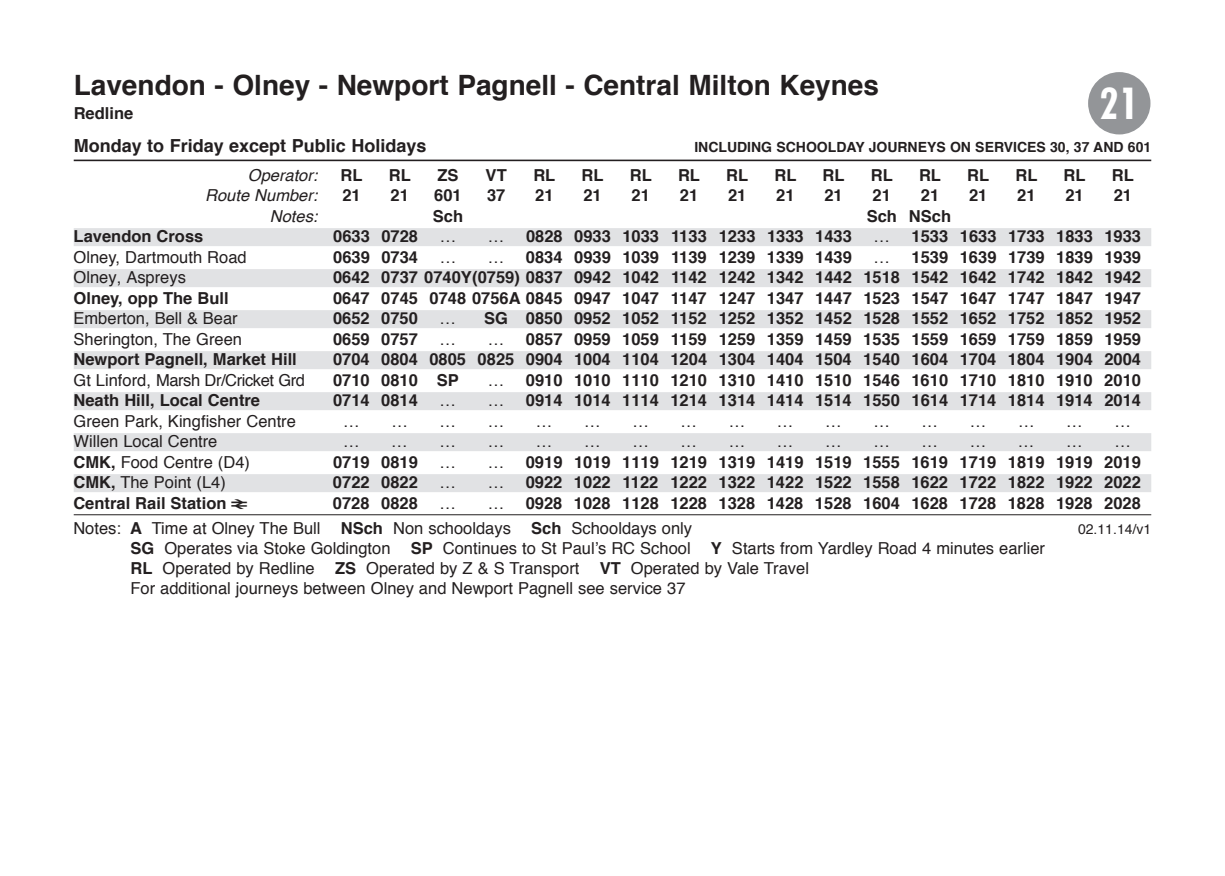
<style>
.page{position:relative;width:1225px;height:876px;background:#fff}
.page>*{position:absolute;margin:0;border:0;box-sizing:border-box;transform-origin:0 0}
.t1{font:700 condensed 44px "Futura BT";color:#fff}
.t2{font:700 28px "Helvetica";color:#231f20}
.t3{font:700 18px "Helvetica";color:#231f20}
.t4{font:700 16.4px/25.6px "Helvetica";color:#231f20}
.t5{font:16.4px/20px "Helvetica";color:#231f20}
.t6{font:16.4px "Helvetica";letter-spacing:-.025em;color:#231f20}
.t7{font:italic 16.4px "Helvetica";color:#231f20}
.t8{font:700 14px "Helvetica";color:#231f20}
.t9{font:14px "Helvetica";color:#231f20}
.s1{font-weight:700}
.s2{font-family:"Herts Timetable";font-weight:400}
.s3{font-weight:400}
</style>
<div class="page">
<hr style="left:74px;top:160px;width:1077px;height:1px;background:#231f20">
<div style="left:74px;top:228px;width:1077px;height:18px;background:#e1e2e4"></div>
<div style="left:74px;top:269px;width:1077px;height:18px;background:#e1e2e4"></div>
<div style="left:74px;top:310px;width:1077px;height:18px;background:#e1e2e4"></div>
<div style="left:74px;top:351px;width:1077px;height:18px;background:#e1e2e4"></div>
<div style="left:74px;top:392px;width:1077px;height:18px;background:#e1e2e4"></div>
<div style="left:74px;top:433px;width:1077px;height:18px;background:#e1e2e4"></div>
<div style="left:74px;top:474px;width:1077px;height:18px;background:#e1e2e4"></div>
<hr style="left:74px;top:514px;width:1077px;height:1px;background:#231f20">
<div style="left:1088px;top:72px;width:62px;height:62px;background:#939598;border-radius:50%"></div>
<h2 class="t2" style="left:74px;top:62px;width:807px">Lavendon - Olney - Newport Pagnell - Central Milton Keynes</h2>
<p class="t4" style="left:74px;top:100px;width:61px">Redline</p>
<p class="t3" style="left:74px;top:131px;width:354px">Monday to Friday except Public Holidays</p>
<p class="t8" style="left:694px;top:135px;width:458px">INCLUDING SCHOOLDAY JOURNEYS ON SERVICES 30, 37 AND 601</p>
<p class="t7" style="left:248px;top:162px;width:71px">Operator:</p>
<p class="t4" style="left:340px;top:162px;width:23px">RL</p>
<p class="t4" style="left:389px;top:162px;width:23px">RL</p>
<p class="t4" style="left:437px;top:162px;width:23px">ZS</p>
<p class="t4" style="left:485px;top:162px;width:23px">VT</p>
<p class="t4" style="left:533px;top:162px;width:23px">RL</p>
<p class="t4" style="left:581px;top:162px;width:23px">RL</p>
<p class="t4" style="left:630px;top:162px;width:23px">RL</p>
<p class="t4" style="left:678px;top:162px;width:23px">RL</p>
<p class="t4" style="left:726px;top:162px;width:23px">RL</p>
<p class="t4" style="left:774px;top:162px;width:23px">RL</p>
<p class="t4" style="left:822px;top:162px;width:23px">RL</p>
<p class="t4" style="left:871px;top:162px;width:23px">RL</p>
<p class="t4" style="left:919px;top:162px;width:23px">RL</p>
<p class="t4" style="left:967px;top:162px;width:23px">RL</p>
<p class="t4" style="left:1015px;top:162px;width:23px">RL</p>
<p class="t4" style="left:1063px;top:162px;width:23px">RL</p>
<p class="t4" style="left:1111px;top:162px;width:23px">RL</p>
<p class="t7" style="left:205px;top:182px;width:114px">Route Number:</p>
<p class="t4" style="left:342px;top:183px;width:20px">21</p>
<p class="t4" style="left:390px;top:183px;width:20px">21</p>
<p class="t4" style="left:434px;top:183px;width:29px">601</p>
<p class="t4" style="left:487px;top:183px;width:20px">37</p>
<p class="t4" style="left:535px;top:183px;width:20px">21</p>
<p class="t4" style="left:583px;top:183px;width:20px">21</p>
<p class="t4" style="left:631px;top:183px;width:20px">21</p>
<p class="t4" style="left:680px;top:183px;width:20px">21</p>
<p class="t4" style="left:728px;top:183px;width:20px">21</p>
<p class="t4" style="left:776px;top:183px;width:20px">21</p>
<p class="t4" style="left:824px;top:183px;width:20px">21</p>
<p class="t4" style="left:872px;top:183px;width:20px">21</p>
<p class="t4" style="left:921px;top:183px;width:20px">21</p>
<p class="t4" style="left:969px;top:183px;width:20px">21</p>
<p class="t4" style="left:1017px;top:183px;width:20px">21</p>
<p class="t4" style="left:1065px;top:183px;width:20px">21</p>
<p class="t4" style="left:1113px;top:183px;width:20px">21</p>
<p class="t7" style="left:270px;top:203px;width:49px">Notes:</p>
<p class="t4" style="left:433px;top:203px;width:32px">Sch</p>
<p class="t4" style="left:866px;top:203px;width:86px">Sch NSch</p>
<p class="t4" style="left:74px;top:224px;width:131px">Lavendon Cross</p>
<p class="t4" style="left:333px;top:224px;width:86px">0633 0728</p>
<p class="t5" style="left:440px;top:227px;width:18px">…</p>
<p class="t5" style="left:488px;top:227px;width:18px">…</p>
<p class="t4" style="left:526px;top:224px;width:327px">0828 0933 1033 1133 1233 1333 1433</p>
<p class="t5" style="left:873px;top:227px;width:18px">…</p>
<p class="t4" style="left:911px;top:224px;width:231px">1533 1633 1733 1833 1933</p>
<p class="t5" style="left:74px;top:247px;width:175px">Olney, Dartmouth Road</p>
<p class="t4" style="left:333px;top:244px;width:86px">0639 0734</p>
<p class="t5" style="left:440px;top:247px;width:18px">…</p>
<p class="t5" style="left:488px;top:247px;width:18px">…</p>
<p class="t4" style="left:526px;top:244px;width:327px">0834 0939 1039 1139 1239 1339 1439</p>
<p class="t5" style="left:873px;top:247px;width:18px">…</p>
<p class="t4" style="left:911px;top:244px;width:231px">1539 1639 1739 1839 1939</p>
<p class="t5" style="left:74px;top:268px;width:114px">Olney, Aspreys</p>
<p class="t4" style="left:333px;top:265px;width:809px">0642 0737 0740Y(0759) 0837 0942 1042 1142 1242 1342 1442 1518 1542 1642 1742 1842 1942</p>
<p class="t4" style="left:74px;top:285px;width:157px">Olney, opp The Bull</p>
<p class="t4" style="left:333px;top:285px;width:809px">0647 0745 0748 0756A 0845 0947 1047 1147 1247 1347 1447 1523 1547 1647 1747 1847 1947</p>
<p class="t5" style="left:74px;top:309px;width:166px">Emberton, Bell &amp; Bear</p>
<p class="t4" style="left:333px;top:306px;width:86px">0652 0750</p>
<p class="t5" style="left:439px;top:309px;width:18px">…</p>
<p class="t4" style="left:484px;top:306px;width:658px">SG 0850 0952 1052 1152 1252 1352 1452 1528 1552 1652 1752 1852 1952</p>
<p class="t5" style="left:74px;top:329px;width:170px">Sherington, The Green</p>
<p class="t4" style="left:333px;top:326px;width:86px">0659 0757</p>
<p class="t5" style="left:439px;top:329px;width:18px">…</p>
<p class="t5" style="left:488px;top:329px;width:18px">…</p>
<p class="t4" style="left:526px;top:326px;width:616px">0857 0959 1059 1159 1259 1359 1459 1535 1559 1659 1759 1859 1959</p>
<p class="t4" style="left:73px;top:347px;width:225px">Newport Pagnell, Market Hill</p>
<p class="t4" style="left:333px;top:347px;width:809px">0704 0804 0805 0825 0904 1004 1104 1204 1304 1404 1504 1540 1604 1704 1804 1904 2004</p>
<p class="t6" style="left:73px;top:367px;width:233px">Gt Linford, Marsh Dr/Cricket Grd</p>
<p class="t4" style="left:333px;top:367px;width:127px">0710 0810 SP</p>
<p class="t5" style="left:488px;top:370px;width:18px">…</p>
<p class="t4" style="left:526px;top:367px;width:616px">0910 1010 1110 1210 1310 1410 1510 1546 1610 1710 1810 1910 2010</p>
<p class="t4" style="left:73px;top:388px;width:188px">Neath Hill, Local Centre</p>
<p class="t4" style="left:333px;top:388px;width:86px">0714 0814</p>
<p class="t5" style="left:439px;top:391px;width:18px">…</p>
<p class="t5" style="left:488px;top:391px;width:18px">…</p>
<p class="t4" style="left:526px;top:388px;width:616px">0914 1014 1114 1214 1314 1414 1514 1550 1614 1714 1814 1914 2014</p>
<p class="t5" style="left:73px;top:411px;width:224px">Green Park, Kingfisher Centre</p>
<p class="t5" style="left:343px;top:411px;width:18px">…</p>
<p class="t5" style="left:391px;top:411px;width:18px">…</p>
<p class="t5" style="left:439px;top:411px;width:18px">…</p>
<p class="t5" style="left:488px;top:411px;width:18px">…</p>
<p class="t5" style="left:536px;top:411px;width:18px">…</p>
<p class="t5" style="left:584px;top:411px;width:18px">…</p>
<p class="t5" style="left:632px;top:411px;width:18px">…</p>
<p class="t5" style="left:680px;top:411px;width:18px">…</p>
<p class="t5" style="left:729px;top:411px;width:18px">…</p>
<p class="t5" style="left:777px;top:411px;width:18px">…</p>
<p class="t5" style="left:825px;top:411px;width:18px">…</p>
<p class="t5" style="left:873px;top:411px;width:18px">…</p>
<p class="t5" style="left:921px;top:411px;width:18px">…</p>
<p class="t5" style="left:969px;top:411px;width:18px">…</p>
<p class="t5" style="left:1018px;top:411px;width:18px">…</p>
<p class="t5" style="left:1066px;top:411px;width:18px">…</p>
<p class="t5" style="left:1114px;top:411px;width:18px">…</p>
<p class="t5" style="left:73px;top:432px;width:145px">Willen Local Centre</p>
<p class="t5" style="left:343px;top:432px;width:18px">…</p>
<p class="t5" style="left:391px;top:432px;width:18px">…</p>
<p class="t5" style="left:439px;top:432px;width:18px">…</p>
<p class="t5" style="left:488px;top:432px;width:18px">…</p>
<p class="t5" style="left:536px;top:432px;width:18px">…</p>
<p class="t5" style="left:584px;top:432px;width:18px">…</p>
<p class="t5" style="left:632px;top:432px;width:18px">…</p>
<p class="t5" style="left:680px;top:432px;width:18px">…</p>
<p class="t5" style="left:729px;top:432px;width:18px">…</p>
<p class="t5" style="left:777px;top:432px;width:18px">…</p>
<p class="t5" style="left:825px;top:432px;width:18px">…</p>
<p class="t5" style="left:873px;top:432px;width:18px">…</p>
<p class="t5" style="left:921px;top:432px;width:18px">…</p>
<p class="t5" style="left:969px;top:432px;width:18px">…</p>
<p class="t5" style="left:1018px;top:432px;width:18px">…</p>
<p class="t5" style="left:1066px;top:432px;width:18px">…</p>
<p class="t5" style="left:1114px;top:432px;width:18px">…</p>
<p class="t5" style="left:73px;top:452px;width:178px"><span class="s1">CMK,</span> Food Centre (D4)</p>
<p class="t4" style="left:333px;top:449px;width:86px">0719 0819</p>
<p class="t5" style="left:439px;top:452px;width:18px">…</p>
<p class="t5" style="left:488px;top:452px;width:18px">…</p>
<p class="t4" style="left:526px;top:449px;width:616px">0919 1019 1119 1219 1319 1419 1519 1555 1619 1719 1819 1919 2019</p>
<p class="t5" style="left:73px;top:473px;width:154px"><span class="s1">CMK,</span> The Point (L4)</p>
<p class="t4" style="left:333px;top:470px;width:86px">0722 0822</p>
<p class="t5" style="left:439px;top:473px;width:18px">…</p>
<p class="t5" style="left:488px;top:473px;width:18px">…</p>
<p class="t4" style="left:526px;top:470px;width:616px">0922 1022 1122 1222 1322 1422 1522 1558 1622 1722 1822 1922 2022</p>
<p class="t4" style="left:73px;top:490px;width:175px">Central Rail Station <span class="s2">a</span></p>
<p class="t4" style="left:333px;top:490px;width:86px">0728 0828</p>
<p class="t5" style="left:439px;top:493px;width:18px">…</p>
<p class="t5" style="left:488px;top:493px;width:18px">…</p>
<h1 class="t1" style="left:1099px;top:77px;width:40px">21</h1>
<p class="t4" style="left:73px;top:490px;width:1069px;text-indent:452px">0928 1028 1128 1228 1328 1428 1528 1604 1628 1728 1828 1928 2028<br><span class="s3">Notes:</span> A <span class="s3">Time at Olney The Bull</span> NSch <span class="s3">Non schooldays</span> Sch <span class="s3">Schooldays only</span></p>
<p class="t9" style="left:1078px;top:519px;width:75px">02.11.14/v1</p>
<p class="t5" style="left:130px;top:539px;width:916px"><span class="s1">SG</span> Operates via Stoke Goldington <span class="s1">SP</span> Continues to St Paul’s RC School <span class="s1">Y</span> Starts from Yardley Road 4 minutes earlier<br><span class="s1">RL</span> Operated by Redline <span class="s1">ZS</span> Operated by Z &amp; S Transport <span class="s1">VT</span> Operated by Vale Travel<br>For additional journeys between Olney and Newport Pagnell see service 37</p>
</div>
